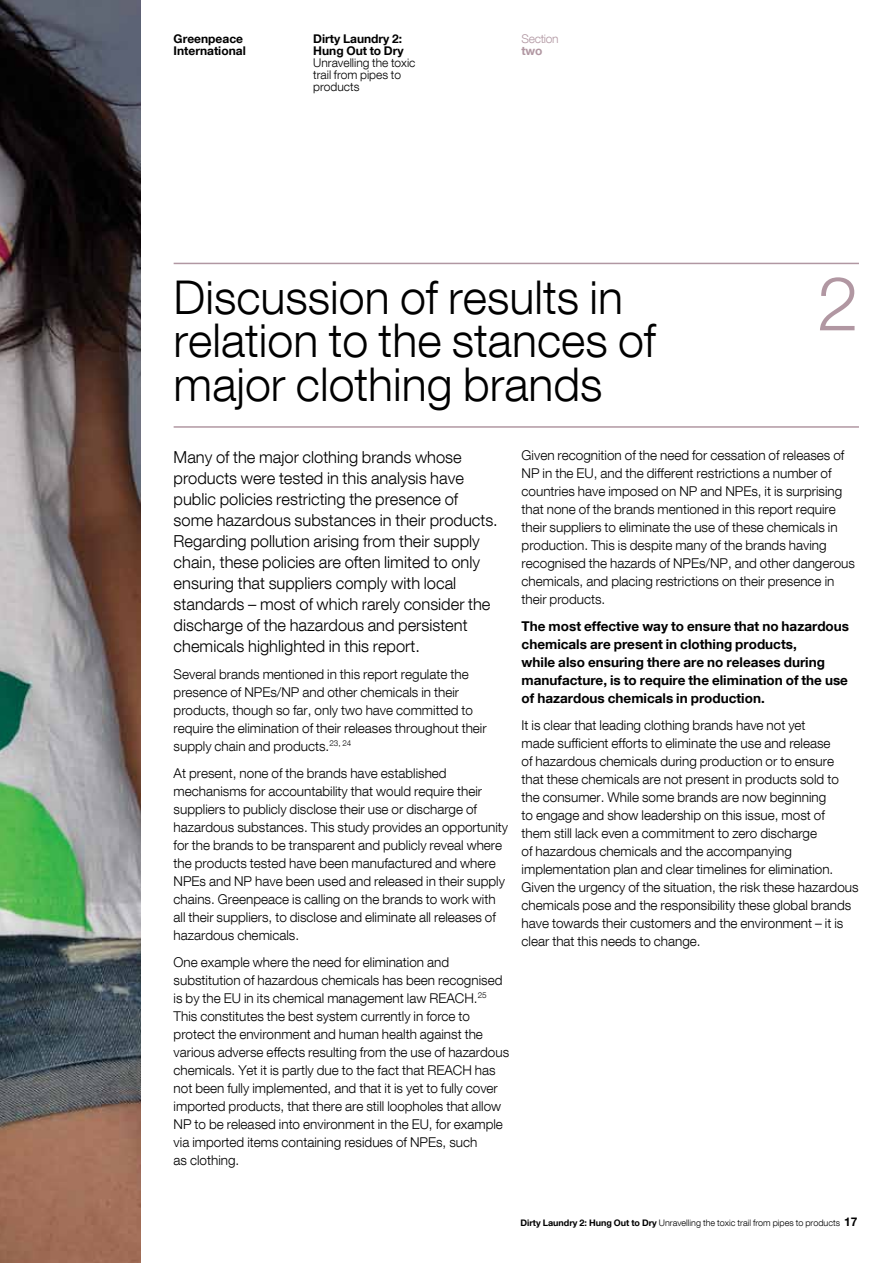
<style>
.page{position:relative;width:893px;height:1263px;background:#fff}
.page>*{position:absolute;margin:0;border:0;box-sizing:border-box;transform-origin:0 0}
.t1{font:300 75px "Helvetica Neue LT Com";color:#b197a2}
.t2{font:300 46.5px/43.5px "Helvetica Neue LT Com";color:#000}
.t3{font:300 16.5px/21px "Helvetica Neue LT Com";color:#000}
.t4{font:300 13.5px/18px "Helvetica Neue LT Com";color:#000}
.t5{font:700 13.5px/18px "Helvetica Neue LT Com";color:#000}
.t6{font:700 12px/12px "Helvetica Neue LT Com";color:#000}
.t7{font:300 12px/12px "Helvetica Neue LT Com";color:#000}
.t8{font:300 12px "Helvetica Neue LT Com";letter-spacing:-.025em;color:#b197a2}
.t9{font:700 12px "Helvetica Neue LT Com";color:#b197a2}
.t10{font:300 9px "Helvetica Neue LT Com";color:#000}
.s1{font-weight:700}
.s2{font-weight:700;font-size:12px}
</style>
<div class="page">
<img style="left:0;top:0;width:140px;height:1263px">
<hr style="left:174px;top:263px;width:685px;height:1px;background:#b197a2">
<hr style="left:174px;top:426px;width:685px;height:2px;background:#b197a2">
<p class="t6" style="left:174px;top:32px;width:74px">Greenpeace<br>International</p>
<p class="t6" style="left:313px;top:32px;width:92px">Dirty Laundry 2:<br>Hung Out to Dry</p>
<p class="t7" style="left:313px;top:56px;width:104px">Unravelling the toxic trail from pipes to products</p>
<p class="t8" style="left:522px;top:31px;width:39px">Section</p>
<p class="t9" style="left:522px;top:43px;width:22px">two</p>
<h2 class="t2" style="left:174px;top:274px;width:484px">Discussion of results in relation to the stances of major clothing brands</h2>
<h1 class="t1" style="left:817px;top:258px;width:43px">2</h1>
<p class="t3" style="left:174px;top:447px;width:326px">Many of the major clothing brands whose products were tested in this analysis have public policies restricting the presence of some hazardous substances in their products.<br>Regarding pollution arising from their supply chain, these policies are often limited to only ensuring that suppliers comply with local standards – most of which rarely consider the discharge of the hazardous and persistent chemicals highlighted in this report.</p>
<p class="t4" style="left:174px;top:665px;width:315px">Several brands mentioned in this report regulate the presence of NPEs/NP and other chemicals in their products, though so far, only two have committed to require the elimination of their releases throughout their supply chain and products.<sup>23,</sup> <sup>24</sup></p>
<p class="t4" style="left:174px;top:764px;width:336px">At present, none of the brands have established mechanisms for accountability that would require their suppliers to publicly disclose their use or discharge of hazardous substances. This study provides an opportunity for the brands to be transparent and publicly reveal where the products tested have been manufactured and where NPEs and NP have been used and released in their supply chains. Greenpeace is calling on the brands to work with all their suppliers, to disclose and eliminate all releases of hazardous chemicals.</p>
<p class="t4" style="left:174px;top:953px;width:337px">One example where the need for elimination and substitution of hazardous chemicals has been recognised is by the EU in its chemical management law REACH.<sup>25<br></sup>This constitutes the best system currently in force to protect the environment and human health against the various adverse effects resulting from the use of hazardous chemicals. Yet it is partly due to the fact that REACH has not been fully implemented, and that it is yet to fully cover imported products, that there are still loopholes that allow NP to be released into environment in the EU, for example via imported items containing residues of NPEs, such<br>as clothing.</p>
<p class="t4" style="left:522px;top:446px;width:335px">Given recognition of the need for cessation of releases of NP in the EU, and the different restrictions a number of countries have imposed on NP and NPEs, it is surprising that none of the brands mentioned in this report require their suppliers to eliminate the use of these chemicals in production. This is despite many of the brands having recognised the hazards of NPEs/NP, and other dangerous chemicals, and placing restrictions on their presence in their products.</p>
<p class="t5" style="left:522px;top:617px;width:329px">The most effective way to ensure that no hazardous chemicals are present in clothing products,<br>while also ensuring there are no releases during manufacture, is to require the elimination of the use of hazardous chemicals in production.</p>
<p class="t4" style="left:522px;top:716px;width:339px">It is clear that leading clothing brands have not yet<br>made sufficient efforts to eliminate the use and release<br>of hazardous chemicals during production or to ensure that these chemicals are not present in products sold to the consumer. While some brands are now beginning<br>to engage and show leadership on this issue, most of<br>them still lack even a commitment to zero discharge<br>of hazardous chemicals and the accompanying implementation plan and clear timelines for elimination.<br>Given the urgency of the situation, the risk these hazardous chemicals pose and the responsibility these global brands have towards their customers and the environment – it is clear that this needs to change.</p>
<p class="t10" style="left:520px;top:1217px;width:339px"><span class="s1">Dirty Laundry 2: Hung Out to Dry</span> Unravelling the toxic trail from pipes to products <span class="s2">17</span></p>
</div>
